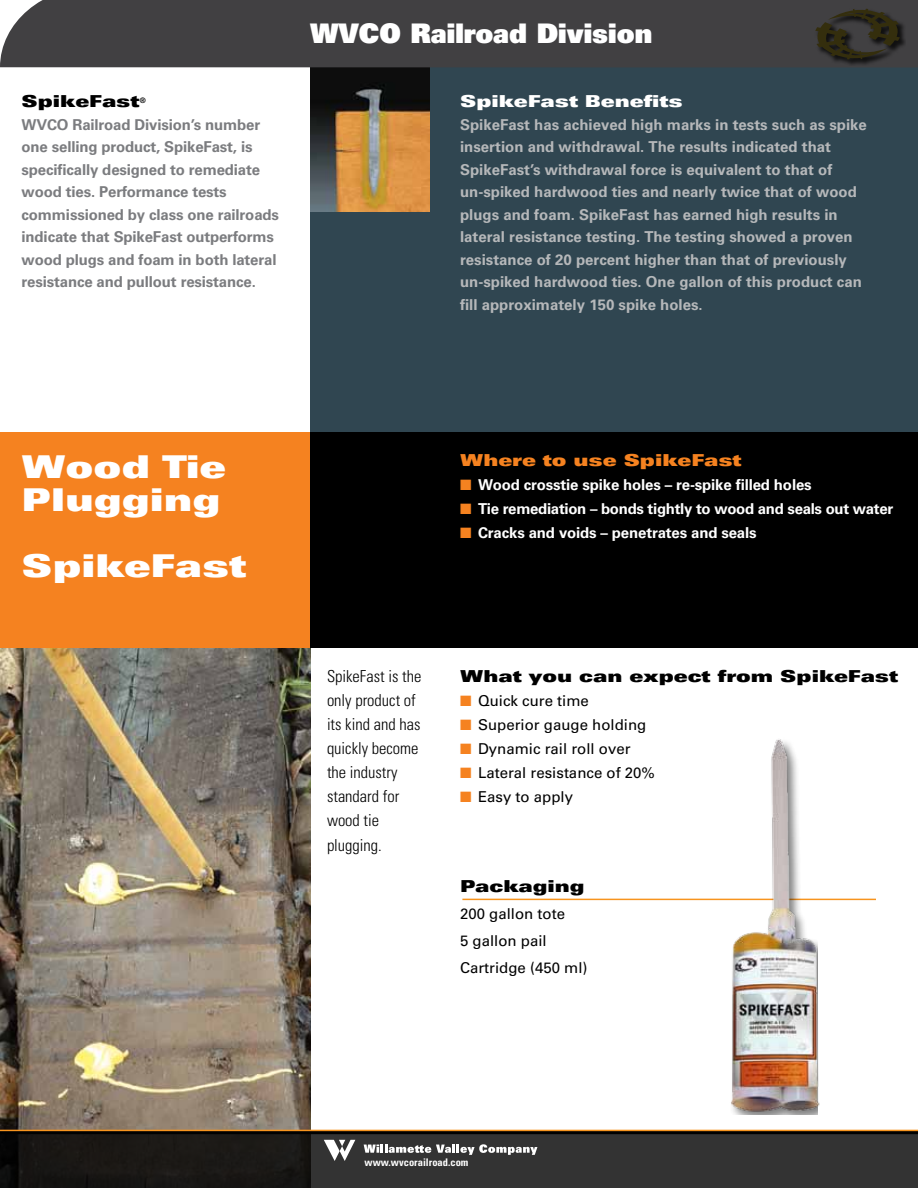
<style>
.page{position:relative;width:918px;height:1188px;background:#fff}
.page>*{position:absolute;margin:0;border:0;box-sizing:border-box;transform-origin:0 0}
.t1{font:900 expanded 31.5px/33px "Univers";color:#fff}
.t2{font:900 27px "Univers";color:#fff}
.t3{font:300 condensed 16.5px/24px "Univers";color:#000}
.t4{font:900 expanded 16.5px "Univers";color:#000}
.t5{font:900 expanded 16.5px "Univers";color:#f58220}
.t6{font:900 expanded 16.5px "Univers";color:#fff}
.t7{font:700 15px/22.5px "Univers";color:#b6b8ba}
.t8{font:700 15px/22.5px "Univers";letter-spacing:-.01em;color:#7b7c7f}
.t9{font:15px/27px "Univers";color:#000}
.t10{font:700 15px "Univers";letter-spacing:-.01em;color:#fff}
.t11{font:700 condensed 10.5px "Univers";color:#fff}
.s1{color:#f58220}
</style>
<div class="page">
<div style="left:310px;top:59px;width:608px;height:379px;background:#304651"></div>
<img style="left:0;top:648px;width:310px;height:482px">
<div style="left:0;top:432px;width:310px;height:216px;background:#f58220"></div>
<div style="left:310px;top:432px;width:608px;height:216px;background:#000"></div>
<svg style="left:0;top:1134px;width:918px;height:54px;background:#292827"></svg>
<svg style="left:324px;top:1140px;width:31px;height:21px"></svg>
<svg style="left:364px;top:1144px;width:173px;height:11px"></svg>
<hr style="left:0;top:1130px;width:918px;height:3px;background:#f7941e">
<img style="left:310px;top:68px;width:119px;height:143px">
<hr style="left:0;top:1131px;width:918px;height:3px;background:#000">
<hr style="left:462px;top:899px;width:414px;height:1px;background:#f7941e">
<div style="left:716px;top:728px;width:102px;height:387px;background:#fff"></div>
<img style="left:719px;top:739px;width:110px;height:376px">
<div style="left:0;top:0;width:918px;height:68px;background:#414042"></div>
<div style="left:813px;top:7px;width:93px;height:59px;background:#000;opacity:.75"></div>
<svg style="left:815px;top:9px;width:85px;height:50px;background:#333025"></svg>
<p class="t4" style="left:22px;top:91px;width:126px">SpikeFast<sup>®</sup></p>
<p class="t8" style="left:22px;top:113px;width:259px">WVCO Railroad Division’s number one selling product, SpikeFast, is specifically designed to remediate wood ties. Performance tests commissioned by class one railroads indicate that SpikeFast outperforms wood plugs and foam in both lateral resistance and pullout resistance.</p>
<h2 class="t2" style="left:310px;top:16px;width:343px">WVCO Railroad Division</h2>
<p class="t6" style="left:460px;top:91px;width:224px">SpikeFast Benefits</p>
<p class="t7" style="left:460px;top:113px;width:408px">SpikeFast has achieved high marks in tests such as spike insertion and withdrawal. The results indicated that SpikeFast’s withdrawal force is equivalent to that of un-spiked hardwood ties and nearly twice that of wood plugs and foam. SpikeFast has earned high results in lateral resistance testing. The testing showed a proven resistance of 20 percent higher than that of previously un-spiked hardwood ties. One gallon of this product can fill approximately 150 spike holes.</p>
<h1 class="t1" style="left:22px;top:450px;width:206px">Wood Tie<br>Plugging</h1>
<h1 class="t1" style="left:22px;top:549px;width:226px">SpikeFast</h1>
<p class="t5" style="left:460px;top:451px;width:283px">Where to use SpikeFast</p>
<p class="t10" style="left:460px;top:476px;width:353px"><span class="s1">■</span> Wood crosstie spike holes – re-spike filled holes</p>
<p class="t10" style="left:460px;top:500px;width:435px"><span class="s1">■</span> Tie remediation – bonds tightly to wood and seals out water</p>
<p class="t10" style="left:460px;top:524px;width:298px"><span class="s1">■</span> Cracks and voids – penetrates and seals</p>
<p class="t3" style="left:327px;top:664px;width:96px">SpikeFast is the only product of its kind and has quickly become the industry standard for wood tie plugging.</p>
<p class="t4" style="left:460px;top:667px;width:440px">What you can expect from SpikeFast</p>
<p class="t9" style="left:460px;top:687px;width:130px"><span class="s1">■</span> Quick cure time</p>
<p class="t9" style="left:460px;top:711px;width:188px"><span class="s1">■</span> Superior gauge holding</p>
<p class="t9" style="left:460px;top:735px;width:172px"><span class="s1">■</span> Dynamic rail roll over</p>
<p class="t9" style="left:460px;top:759px;width:196px"><span class="s1">■</span> Lateral resistance of 20%</p>
<p class="t9" style="left:460px;top:783px;width:115px"><span class="s1">■</span> Easy to apply</p>
<p class="t4" style="left:460px;top:876px;width:126px">Packaging</p>
<p class="t9" style="left:460px;top:900px;width:129px">200 gallon tote<br>5 gallon pail<br>Cartridge (450 ml)</p>
<p class="t11" style="left:364px;top:1156px;width:106px">www.wvcorailroad.com</p>
</div>
